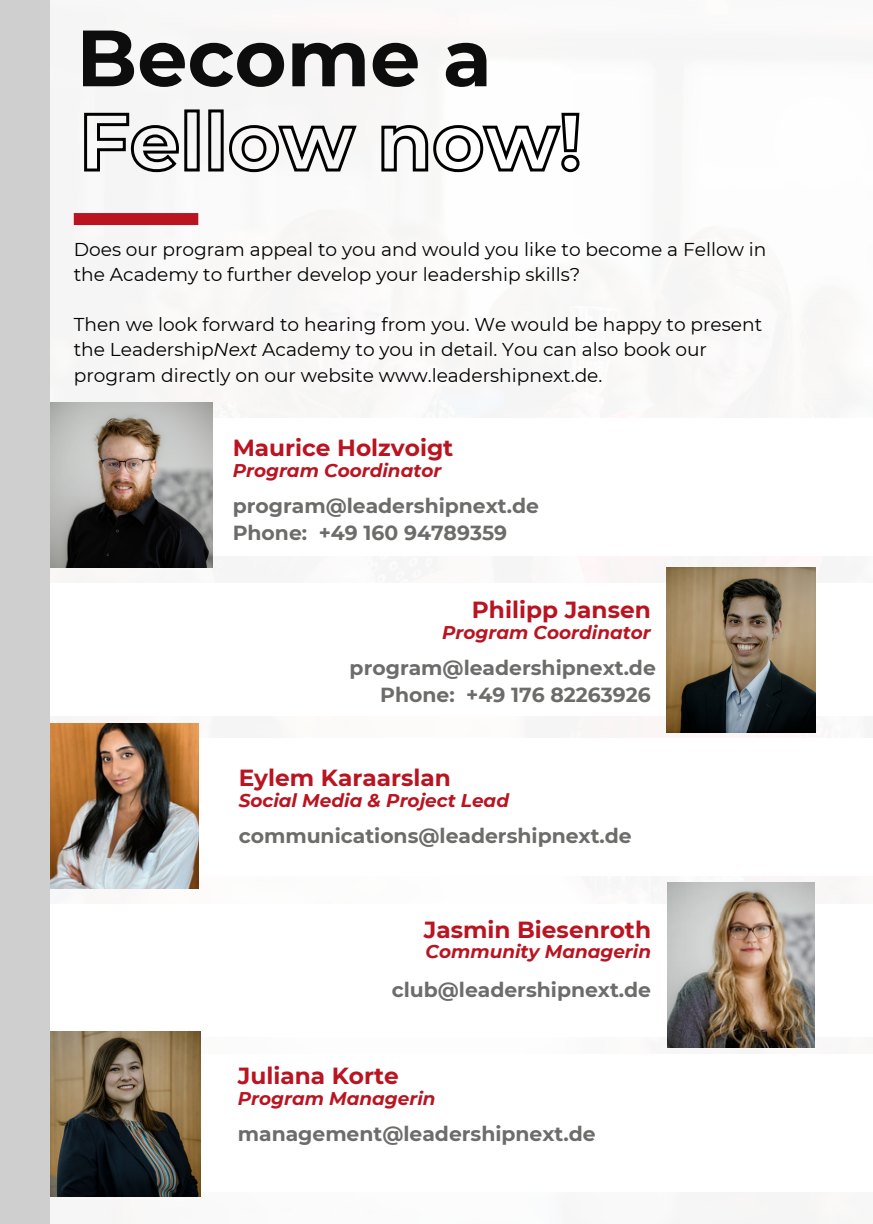
<style>
.page{position:relative;width:873px;height:1224px;background:#fff}
.page>*{position:absolute;margin:0;border:0;box-sizing:border-box;transform-origin:0 0}
.t1{font:700 79.6px "Montserrat";color:#0e0d0d}
.t2{font:700 23.2px "Montserrat";color:#ba1421}
.t3{font:700 20.4px "Montserrat";color:#6c6c6b}
.t4{font:18.6px/25px "Montserrat";color:#000}
.t5{font:italic 700 18.4px "Montserrat";color:#ba1421}
.s1{font-style:italic}
</style>
<div class="page">
<svg style="left:84px;top:109px;width:496px;height:64px"></svg>
<img style="left:50px;top:403px;width:162px;height:165px">
<div style="left:74px;top:213px;width:124px;height:12px;background:#ba1421"></div>
<img style="left:667px;top:568px;width:148px;height:165px">
<img style="left:50px;top:723px;width:149px;height:165px">
<img style="left:667px;top:882px;width:147px;height:165px">
<img style="left:50px;top:1032px;width:151px;height:165px">
<div style="left:0;top:0;width:50px;height:1224px;background:#d0cfd0"></div>
<p class="t1" style="left:76px;top:9px;width:417px">Become a</p>
<p class="t4" style="left:74px;top:237px;width:694px">Does our program appeal to you and would you like to become a Fellow in the Academy to further develop your leadership skills?</p>
<p class="t4" style="left:74px;top:312px;width:690px">Then we look forward to hearing from you. We would be happy to present the Leadership<span class="s1">Next</span> Academy to you in detail. You can also book our program directly on our website www.leadershipnext.de.</p>
<p class="t2" style="left:233px;top:433px;width:222px">Maurice Holzvoigt</p>
<p class="t5" style="left:233px;top:459px;width:210px">Program Coordinator</p>
<p class="t3" style="left:233px;top:493px;width:308px">program@leadershipnext.de</p>
<p class="t3" style="left:233px;top:521px;width:276px">Phone: +49 160 94789359</p>
<p class="t2" style="left:472px;top:596px;width:180px">Philipp Jansen</p>
<p class="t5" style="left:442px;top:621px;width:210px">Program Coordinator</p>
<p class="t3" style="left:350px;top:656px;width:308px">program@leadershipnext.de</p>
<p class="t3" style="left:380px;top:682px;width:272px">Phone: +49 176 82263926</p>
<p class="t2" style="left:239px;top:764px;width:214px">Eylem Karaarslan</p>
<p class="t5" style="left:239px;top:789px;width:272px">Social Media &amp; Project Lead</p>
<p class="t3" style="left:239px;top:823px;width:395px">communications@leadershipnext.de</p>
<p class="t2" style="left:424px;top:915px;width:229px">Jasmin Biesenroth</p>
<p class="t5" style="left:426px;top:941px;width:227px">Community Managerin</p>
<p class="t3" style="left:392px;top:978px;width:261px">club@leadershipnext.de</p>
<p class="t2" style="left:238px;top:1062px;width:163px">Juliana Korte</p>
<p class="t5" style="left:238px;top:1087px;width:199px">Program Managerin</p>
<p class="t3" style="left:238px;top:1121px;width:359px">management@leadershipnext.de</p>
</div>
